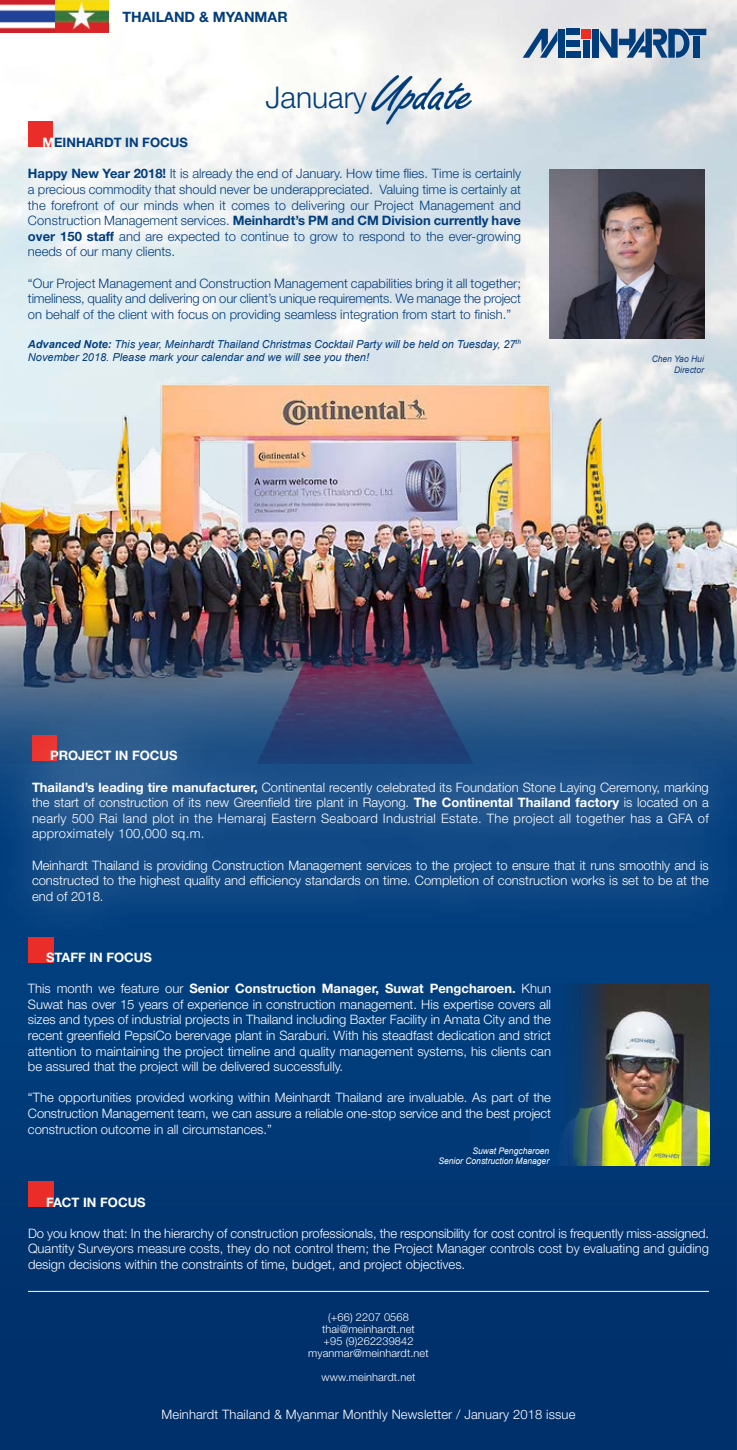
<style>
.page{position:relative;width:737px;height:1450px;background:#fff}
.page>*{position:absolute;margin:0;border:0;box-sizing:border-box;transform-origin:0 0}
.t1{font:300 30px "Helvetica Neue LT Std";color:#013d7d}
.t2{font:700 14.3px "Helvetica Neue LT Std";color:#013d7d}
.t3{font:300 13px/15.6px "Helvetica Neue LT Std";color:#fff;text-align:justify}
.t4{font:300 13px/15.6px "Helvetica Neue LT Std";color:#013d7d;text-align:justify}
.t5{font:700 13px "Helvetica Neue LT Std";color:#fff}
.t6{font:700 13px "Helvetica Neue LT Std";color:#013d7d}
.t7{font:italic 11px/13.2px "Arial";color:#013d7d}
.t8{font:300 11px/12px "Helvetica Neue LT Std";letter-spacing:.01em;color:#fff;text-align:center}
.t9{font:italic 9px/10.8px "Arial";color:#fff;text-align:right;scale:.95 1}
.t10{font:italic 9px/10.8px "Arial";color:#1a417c;text-align:right;scale:.95 1}
.s1{color:#fff}
.s2{font-weight:700}
</style>
<div class="page">
<svg style="left:0;top:976px;width:737px;height:474px;background:#003571"></svg>
<div style="left:28px;top:1181px;width:26px;height:26px;background:#eb2d29"></div>
<img style="left:611px;top:984px;width:98px;height:182px">
<svg style="left:531px;top:984px;width:80px;height:182px;background:#1a456a"></svg>
<img style="left:0;top:0;width:737px;height:291px">
<div style="left:28px;top:122px;width:24px;height:25px;background:#eb2d29"></div>
<img style="left:550px;top:169px;width:155px;height:122px">
<img style="left:0;top:291px;width:737px;height:310px">
<img style="left:0;top:601px;width:737px;height:88px">
<img style="left:0;top:689px;width:737px;height:287px">
<svg style="left:523px;top:29px;width:34px;height:29px"></svg>
<div style="left:559px;top:29px;width:6px;height:29px;background:#013d7d"></div>
<div style="left:567px;top:29px;width:13px;height:6px;background:#013d7d"></div>
<div style="left:567px;top:51px;width:14px;height:7px;background:#013d7d"></div>
<div style="left:567px;top:40px;width:13px;height:6px;background:#013d7d"></div>
<div style="left:581px;top:29px;width:10px;height:9px;background:#ee2e22"></div>
<div style="left:583px;top:40px;width:6px;height:18px;background:#013d7d"></div>
<div style="left:592px;top:29px;width:7px;height:29px;background:#013d7d"></div>
<svg style="left:600px;top:29px;width:106px;height:29px;background:#6587ab"></svg>
<div style="left:693px;top:36px;width:7px;height:22px;background:#013d7d"></div>
<svg style="left:371px;top:75px;width:101px;height:49px"></svg>
<hr style="left:28px;top:1291px;width:681px;height:1px;background:#fff">
<img style="left:0;top:0;width:109px;height:33px">
<p class="t2" style="left:123px;top:9px;width:167px">THAILAND &amp; MYANMAR</p>
<h1 class="t1" style="left:265px;top:79px;width:103px">January</h1>
<p class="t6" style="left:42px;top:135px;width:147px"><span class="s1">M</span>EINHARDT IN FOCUS</p>
<p class="t4" style="left:28px;top:166px;width:495px"><span class="s2">Happy New Year 2018!</span> It is already the end of January. How time flies. Time is certainly a precious commodity that should never be underappreciated. Valuing time is certainly at the forefront of our minds when it comes to delivering our Project Management and Construction Management services. <span class="s2">Meinhardt’s PM and CM Division currently have over 150 staff</span> and are expected to continue to grow to respond to the ever-growing needs of our many clients.</p>
<p class="t4" style="left:28px;top:275px;width:495px">“Our Project Management and Construction Management capabilities bring it all together; timeliness, quality and delivering on our client’s unique requirements. We manage the project on behalf of the client with focus on providing seamless integration from start to finish.”</p>
<p class="t7" style="left:28px;top:337px;width:494px"><span class="s2">Advanced Note:</span> This year, Meinhardt Thailand Christmas Cocktail Party will be held on Tuesday, 27<sup>th<br></sup>November 2018. Please mark your calendar and we will see you then!</p>
<p class="t10" style="left:652px;top:354px;width:57px">Chen Yao Hui<br>Director</p>
<p class="t5" style="left:50px;top:748px;width:129px">PROJECT IN FOCUS</p>
<p class="t3" style="left:32px;top:779px;width:678px"><span class="s2">Thailand’s leading tire manufacturer,</span> Continental recently celebrated its Foundation Stone Laying Ceremony, marking the start of construction of its new Greenfield tire plant in Rayong. <span class="s2">The Continental Thailand factory</span> is located on a nearly 500 Rai land plot in the Hemaraj Eastern Seaboard Industrial Estate. The project all together has a GFA of approximately 100,000 sq.m.</p>
<p class="t3" style="left:32px;top:857px;width:678px">Meinhardt Thailand is providing Construction Management services to the project to ensure that it runs smoothly and is constructed to the highest quality and efficiency standards on time. Completion of construction works is set to be at the end of 2018.</p>
<p class="t5" style="left:46px;top:949px;width:107px">STAFF IN FOCUS</p>
<p class="t3" style="left:28px;top:981px;width:525px">This month we feature our <span class="s2">Senior Construction Manager, Suwat Pengcharoen.</span> Khun Suwat has over 15 years of experience in construction management. His expertise covers all sizes and types of industrial projects in Thailand including Baxter Facility in Amata City and the recent greenfield PepsiCo berervage plant in Saraburi. With his steadfast dedication and strict attention to maintaining the project timeline and quality management systems, his clients can be assured that the project will be delivered successfully.</p>
<p class="t3" style="left:28px;top:1090px;width:525px">“The opportunities provided working within Meinhardt Thailand are invaluable. As part of the Construction Management team, we can assure a reliable one-stop service and the best project construction outcome in all circumstances.”</p>
<p class="t9" style="left:438px;top:1145px;width:118px">Suwat Pengcharoen<br>Senior Construction Manager</p>
<p class="t5" style="left:46px;top:1194px;width:101px">FACT IN FOCUS</p>
<p class="t3" style="left:28px;top:1225px;width:683px">Do you know that: In the hierarchy of construction professionals, the responsibility for cost control is frequently miss-assigned.<br>Quantity Surveyors measure costs, they do not control them; the Project Manager controls cost by evaluating and guiding design decisions within the constraints of time, budget, and project objectives.</p>
<p class="t8" style="left:308px;top:1311px;width:122px">(+66) 2207 0568 thai@meinhardt.net<br>+95 (9)262239842 myanmar@meinhardt.net</p>
<p class="t8" style="left:322px;top:1371px;width:95px">www.meinhardt.net</p>
<p class="t3" style="left:162px;top:1406px;width:415px">Meinhardt Thailand &amp; Myanmar Monthly Newsletter / January 2018 issue</p>
</div>
